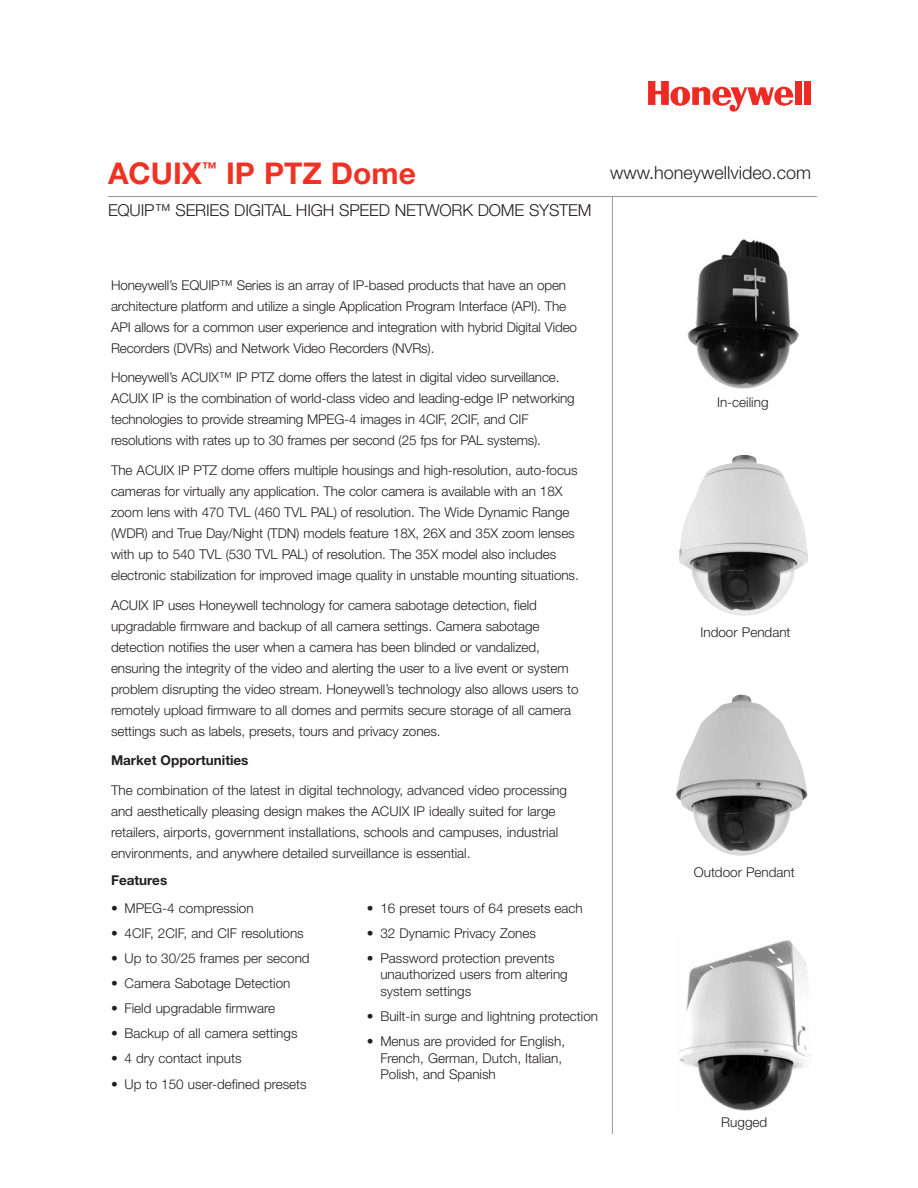
<style>
.page{position:relative;width:918px;height:1188px;background:#fff}
.page>*{position:absolute;margin:0;border:0;box-sizing:border-box;transform-origin:0 0}
.t1{font:700 30px "Helvetica Neue";color:#ee3224}
.t2{font:300 18px "Helvetica Neue";color:#231f20}
.t3{font:300 16.5px "Helvetica Neue";letter-spacing:-.01em;color:#231f20}
.t4{font:300 13.5px/21px "Helvetica Neue";letter-spacing:-.005em;color:#231f20}
.t5{font:700 13.5px "Helvetica Neue";color:#231f20}
</style>
<div class="page">
<hr style="left:108px;top:196px;width:709px;height:1px;background:#939598">
<hr style="left:612px;top:197px;width:1px;height:937px;background:#939598">
<div style="left:795px;top:81px;width:7px;height:24px;background:#ee2a24"></div>
<div style="left:804px;top:81px;width:7px;height:24px;background:#ee2a24"></div>
<svg style="left:648px;top:81px;width:145px;height:31px"></svg>
<img style="left:679px;top:455px;width:129px;height:161px">
<img style="left:676px;top:694px;width:131px;height:162px">
<img style="left:678px;top:940px;width:133px;height:171px">
<img style="left:687px;top:239px;width:112px;height:150px">
<h1 class="t1" style="left:108px;top:163px;width:309px">ACUIX<sup>™</sup> IP PTZ Dome</h1>
<h2 class="t2" style="left:610px;top:166px;width:203px">www.honeywellvideo.com</h2>
<p class="t3" style="left:108px;top:204px;width:485px">EQUIP™ SERIES DIGITAL HIGH SPEED NETWORK DOME SYSTEM</p>
<p class="t4" style="left:111px;top:276px;width:468px">Honeywell’s EQUIP™ Series is an array of IP-based products that have an open architecture platform and utilize a single Application Program Interface (API). The API allows for a common user experience and integration with hybrid Digital Video Recorders (DVRs) and Network Video Recorders (NVRs).</p>
<p class="t4" style="left:111px;top:368px;width:465px">Honeywell’s ACUIX™ IP PTZ dome offers the latest in digital video surveillance.<br>ACUIX IP is the combination of world-class video and leading-edge IP networking technologies to provide streaming MPEG-4 images in 4CIF, 2CIF, and CIF resolutions with rates up to 30 frames per second (25 fps for PAL systems).</p>
<p class="t4" style="left:111px;top:461px;width:469px">The ACUIX IP PTZ dome offers multiple housings and high-resolution, auto-focus cameras for virtually any application. The color camera is available with an 18X zoom lens with 470 TVL (460 TVL PAL) of resolution. The Wide Dynamic Range (WDR) and True Day/Night (TDN) models feature 18X, 26X and 35X zoom lenses with up to 540 TVL (530 TVL PAL) of resolution. The 35X model also includes electronic stabilization for improved image quality in unstable mounting situations.</p>
<p class="t4" style="left:111px;top:596px;width:469px">ACUIX IP uses Honeywell technology for camera sabotage detection, field upgradable firmware and backup of all camera settings. Camera sabotage detection notifies the user when a camera has been blinded or vandalized, ensuring the integrity of the video and alerting the user to a live event or system problem disrupting the video stream. Honeywell’s technology also allows users to remotely upload firmware to all domes and permits secure storage of all camera settings such as labels, presets, tours and privacy zones.</p>
<p class="t5" style="left:111px;top:756px;width:139px">Market Opportunities</p>
<p class="t4" style="left:111px;top:781px;width:458px">The combination of the latest in digital technology, advanced video processing and aesthetically pleasing design makes the ACUIX IP ideally suited for large retailers, airports, government installations, schools and campuses, industrial environments, and anywhere detailed surveillance is essential.</p>
<p class="t5" style="left:111px;top:875px;width:58px">Features</p>
<p class="t4" style="left:111px;top:899px;width:144px">• MPEG-4 compression</p>
<p class="t4" style="left:111px;top:924px;width:194px">• 4CIF, 2CIF, and CIF resolutions</p>
<p class="t4" style="left:111px;top:949px;width:200px">• Up to 30/25 frames per second</p>
<p class="t4" style="left:111px;top:974px;width:181px">• Camera Sabotage Detection</p>
<p class="t4" style="left:111px;top:999px;width:166px">• Field upgradable firmware</p>
<p class="t4" style="left:111px;top:1024px;width:188px">• Backup of all camera settings</p>
<p class="t4" style="left:111px;top:1049px;width:132px">• 4 dry contact inputs</p>
<p class="t4" style="left:111px;top:1074px;width:197px">• Up to 150 user-defined presets</p>
<p class="t4" style="left:367px;top:898px;width:218px">• 16 preset tours of 64 presets each</p>
<p class="t4" style="left:367px;top:924px;width:171px">• 32 Dynamic Privacy Zones</p>
<p class="t4" style="left:380px;top:951px;width:189px;line-height:16.5px;text-indent:-14px">• Password protection prevents unauthorized users from altering system settings</p>
<p class="t4" style="left:367px;top:1007px;width:233px">• Built-in surge and lightning protection</p>
<p class="t4" style="left:380px;top:1034px;width:186px;line-height:16.5px;text-indent:-14px">• Menus are provided for English,<br>French, German, Dutch, Italian,<br>Polish, and Spanish</p>
<p class="t4" style="left:717px;top:393px;width:53px">In-ceiling</p>
<p class="t4" style="left:700px;top:623px;width:92px">Indoor Pendant</p>
<p class="t4" style="left:694px;top:863px;width:103px">Outdoor Pendant</p>
<p class="t4" style="left:721px;top:1113px;width:48px">Rugged</p>
</div>
